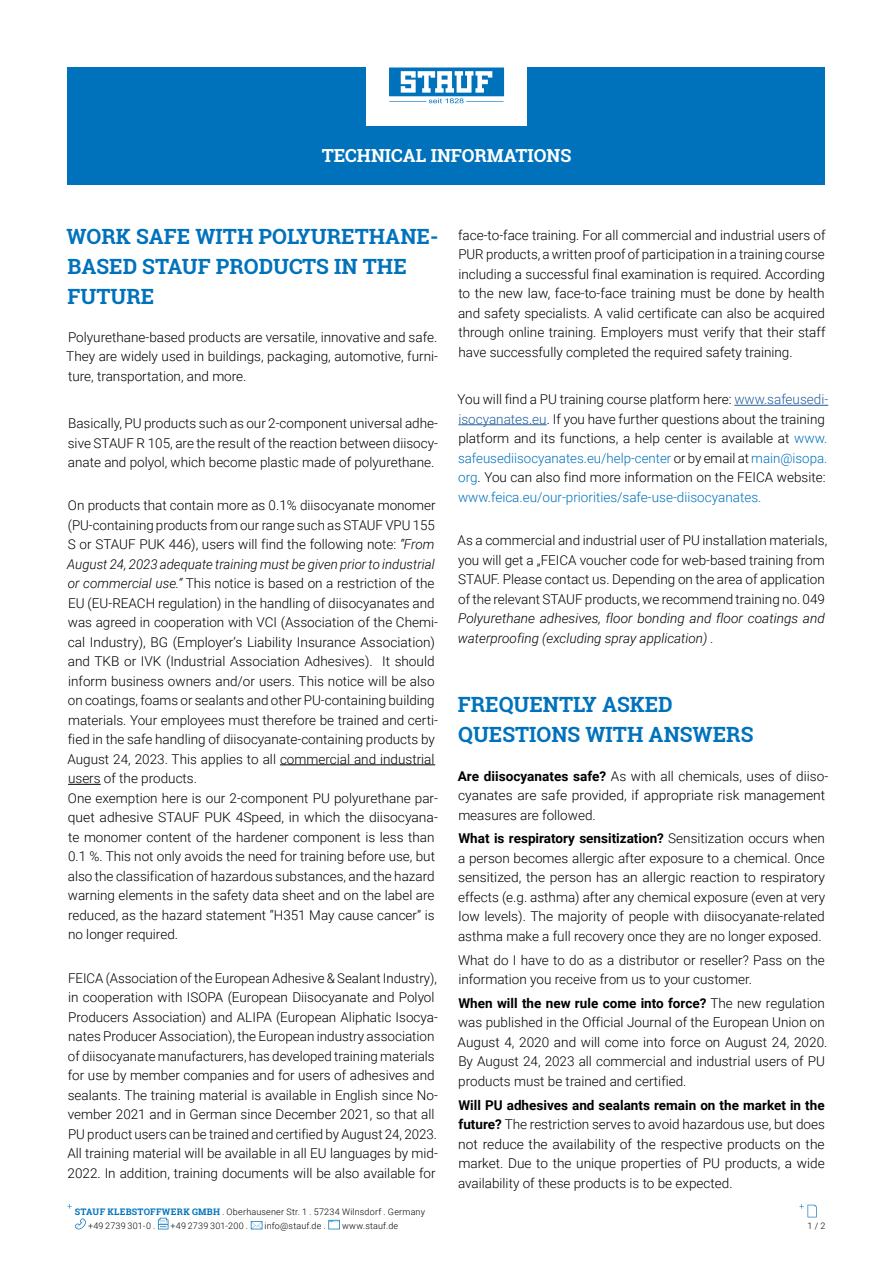
<style>
.page{position:relative;width:893px;height:1263px;background:#fff}
.page>*{position:absolute;margin:0;border:0;box-sizing:border-box;transform-origin:0 0}
.t1{font:700 21px/30px "Roboto Slab";color:#0072bc}
.t2{font:700 18px "Roboto Slab";color:#fff}
.t3{font:300 13.5px/19.5px "Roboto";color:#000}
.t4{font:italic 300 13.5px/19.5px "Roboto";color:#000}
.t5{font:300 9px/13.5px "Roboto";letter-spacing:.02em;color:#000}
.s1{font-style:italic}
.s2{color:#215e9e}
.s3{color:#0072bc}
.s4{font-weight:700}
.s5{font-family:"Roboto Slab";font-weight:700;color:#0072bc}
</style>
<div class="page">
<div style="left:67px;top:67px;width:758px;height:118px;background:#0072bc"></div>
<div style="left:366px;top:23px;width:160px;height:103px;background:#fff"></div>
<svg style="left:389px;top:68px;width:115px;height:35px"></svg>
<hr style="left:280px;top:764px;width:155px;height:1px;background:#000">
<hr style="left:68px;top:784px;width:33px;height:1px;background:#000">
<hr style="left:734px;top:405px;width:94px;height:1px;background:#215e9e">
<hr style="left:458px;top:424px;width:89px;height:1px;background:#215e9e">
<svg style="left:75px;top:1218px;width:11px;height:11px"></svg>
<svg style="left:158px;top:1218px;width:10px;height:11px"></svg>
<svg style="left:251px;top:1221px;width:11px;height:8px"></svg>
<svg style="left:328px;top:1220px;width:12px;height:9px"></svg>
<svg style="left:799px;top:1204px;width:18px;height:13px"></svg>
<h2 class="t2" style="left:322px;top:143px;width:251px">TECHNICAL INFORMATIONS</h2>
<h1 class="t1" style="left:66px;top:221px;width:373px">WORK SAFE WITH POLYURETHANE-<br>BASED STAUF PRODUCTS IN THE<br>FUTURE</h1>
<p class="t3" style="left:66px;top:326px;width:373px;text-align:justify">Polyurethane-based products are versatile, innovative and safe.<br>They are widely used in buildings, packaging, automotive, furni&shy;ture, transportation, and more.</p>
<p class="t3" style="left:68px;top:413px;width:372px;text-align:justify">Basically, PU products such as our 2-component universal adhe&shy;sive STAUF R 105, are the result of the reaction between diisocy&shy;anate and polyol, which become plastic made of polyurethane.</p>
<p class="t3" style="left:67px;top:495px;width:372px">On products that contain more as 0.1% diisocyanate monomer (PU-containing products from our range such as STAUF VPU 155<br>S or STAUF PUK 446), users will find the following note: <span class="s1">“From August 24, 2023 adequate training must be given prior to industrial or commercial use.“</span> This notice is based on a restriction of the EU (EU-REACH regulation) in the handling of diisocyanates and was agreed in cooperation with VCI (Association of the Chemi&shy;cal Industry), BG (Employer‘s Liability Insurance Association) and TKB or IVK (Industrial Association Adhesives). It should inform business owners and/or users. This notice will be also on coatings, foams or sealants and other PU-containing building materials. Your employees must therefore be trained and certi&shy;fied in the safe handling of diisocyanate-containing products by August 24, 2023. This applies to all commercial and industrial users of the products.<br>One exemption here is our 2-component PU polyurethane par&shy;quet adhesive STAUF PUK 4Speed, in which the diisocyana&shy;te monomer content of the hardener component is less than 0.1 %. This not only avoids the need for training before use, but also the classification of hazardous substances, and the hazard warning elements in the safety data sheet and on the label are reduced, as the hazard statement “H351 May cause cancer” is no longer required.</p>
<p class="t3" style="left:67px;top:967px;width:372px">FEICA (Association of the European Adhesive &amp; Sealant Industry), in cooperation with ISOPA (European Diisocyanate and Polyol Producers Association) and ALIPA (European Aliphatic Isocya&shy;nates Producer Association), the European industry association of diisocyanate manufacturers, has developed training materials for use by member companies and for users of adhesives and sealants. The training material is available in English since No&shy;vember 2021 and in German since December 2021, so that all PU product users can be trained and certified by August 24, 2023.<br>All training material will be available in all EU languages by mid-2022. In addition, training documents will be also available for</p>
<p class="t3" style="left:458px;top:225px;width:369px;text-align:justify">face-to-face training. For all commercial and industrial users of PUR products, a written proof of participation in a training course including a successful final examination is required. According to the new law, face-to-face training must be done by health and safety specialists. A valid certificate can also be acquired through online training. Employers must verify that their staff have successfully completed the required safety training.</p>
<p class="t3" style="left:457px;top:389px;width:372px">You will find a PU training course platform here: <span class="s2">www.safeusedi&shy;isocyanates.eu</span>. If you have further questions about the training platform and its functions, a help center is available at <span class="s3">www. safeusediisocyanates.eu/help-center</span> or by email at <span class="s3">main@isopa. org</span>. You can also find more information on the FEICA website: <span class="s3">www.feica.eu/our-priorities/safe-use-diisocyanates.</span></p>
<p class="t3" style="left:458px;top:530px;width:371px">As a commercial and industrial user of PU installation materials, you will get a „FEICA voucher code for web-based training from STAUF. Please contact us. Depending on the area of application of the relevant STAUF products, we recommend training no. 049</p>
<p class="t4" style="left:458px;top:608px;width:368px">Polyurethane adhesives, floor bonding and floor coatings and waterproofing (excluding spray application) .</p>
<h1 class="t1" style="left:458px;top:689px;width:297px">FREQUENTLY ASKED<br>QUESTIONS WITH ANSWERS</h1>
<p class="t3" style="left:458px;top:765px;width:372px"><span class="s4">Are diisocyanates safe?</span> As with all chemicals, uses of diiso&shy;cyanates are safe provided, if appropriate risk management measures are followed.</p>
<p class="t3" style="left:458px;top:828px;width:369px;text-align:justify"><span class="s4">What is respiratory sensitization?</span> Sensitization occurs when a person becomes allergic after exposure to a chemical. Once sensitized, the person has an allergic reaction to respiratory effects (e.g. asthma) after any chemical exposure (even at very low levels). The majority of people with diisocyanate-related asthma make a full recovery once they are no longer exposed.</p>
<p class="t3" style="left:458px;top:949px;width:368px">What do I have to do as a distributor or reseller? Pass on the information you receive from us to your customer.</p>
<p class="t3" style="left:458px;top:993px;width:371px"><span class="s4">When will the new rule come into force?</span> The new regulation was published in the Official Journal of the European Union on August 4, 2020 and will come into force on August 24, 2020.<br>By August 24, 2023 all commercial and industrial users of PU products must be trained and certified.</p>
<p class="t3" style="left:458px;top:1094px;width:368px;text-align:justify"><span class="s4">Will PU adhesives and sealants remain on the market in the future?</span> The restriction serves to avoid hazardous use, but does not reduce the availability of the respective products on the market. Due to the unique properties of PU products, a wide availability of these products is to be expected.</p>
<p class="t5" style="left:88px;top:1205px;width:338px;text-indent:-13px"><span class="s5">STAUF KLEBSTOFFWERK GMBH</span> . Oberhausener Str. 1 . 57234 Wilnsdorf . Germany +49 2739 301-0 .</p>
<p class="t5" style="left:171px;top:1218px;width:79px">+49 2739 301-200 .</p>
<p class="t5" style="left:265px;top:1218px;width:63px">info@stauf.de .</p>
<p class="t5" style="left:342px;top:1218px;width:58px">www.stauf.de</p>
<p class="t5" style="left:807px;top:1218px;width:19px">1 / 2</p>
</div>
